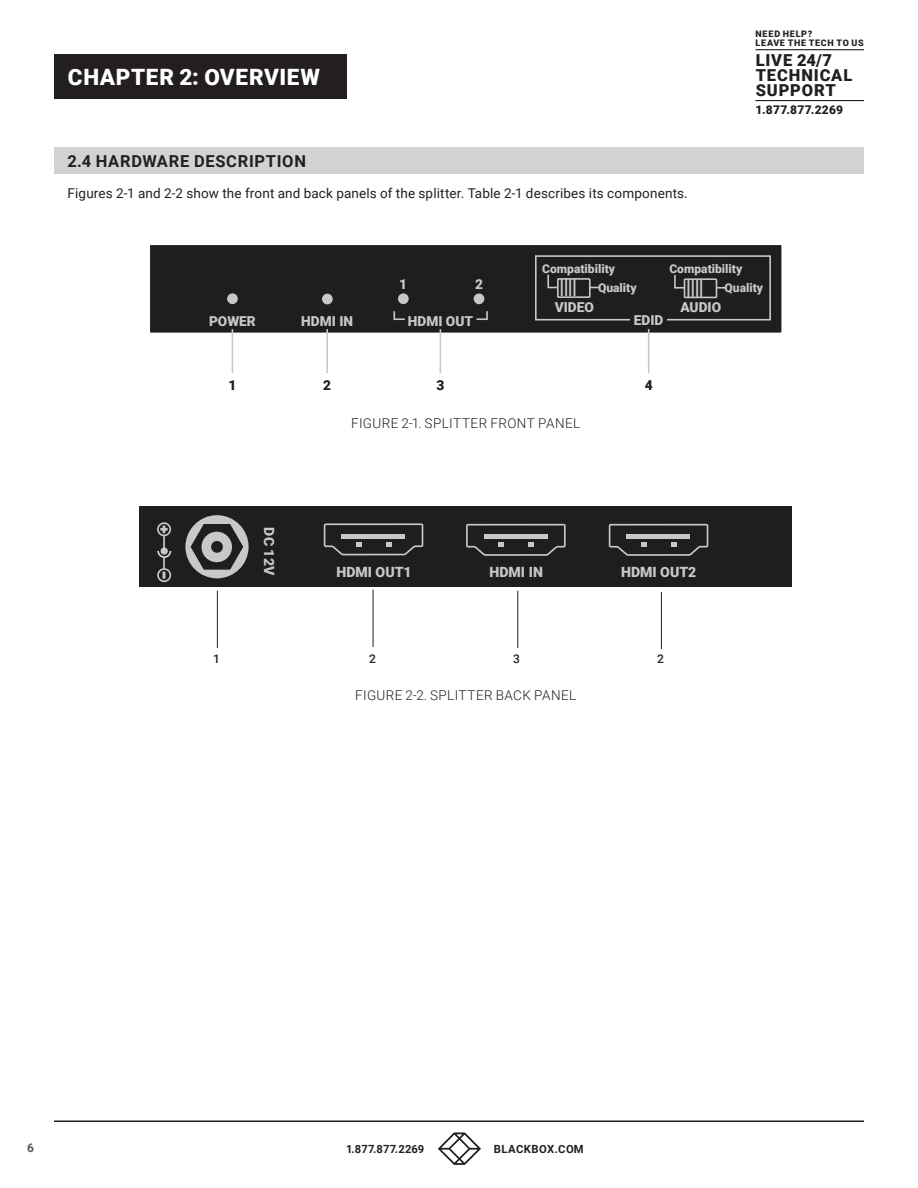
<style>
.page{position:relative;width:918px;height:1188px;background:#fff}
.page>*{position:absolute;margin:0;border:0;box-sizing:border-box;transform-origin:0 0}
.t1{font:500 23.85px "Roboto";color:#c7c8c9;scale:.63 1}
.t2{font:900 22.5px "Roboto";letter-spacing:.03em;color:#fff}
.t3{font:900 16.5px/15px "Roboto";letter-spacing:.05em;color:#231f20}
.t4{font:700 16.5px "Roboto";letter-spacing:.045em;color:#231f20}
.t5{font:900 14.1px "Roboto";color:#c7c8c9}
.t6{font:900 13.65px "Roboto";color:#c7c8c9}
.t7{font:900 13.65px "Roboto";color:#201d1e}
.t8{font:13.5px "Roboto";letter-spacing:.01em;color:#231f20}
.t9{font:300 13.5px "Roboto";letter-spacing:.03em;color:#231f20}
.t10{font:900 12.15px/18.9px "Roboto";color:#c7c8c9}
.t11{font:900 12px "Roboto";letter-spacing:.02em;color:#231f20}
.t12{font:500 12px "Roboto";color:#231f20}
.t13{font:700 12px "Roboto";color:#57585a}
.t14{font:700 11.25px "Roboto";letter-spacing:.02em;color:#231f20}
.t15{font:700 11.25px "Roboto";letter-spacing:.045em;color:#231f20}
.t16{font:900 9px/8.6px "Roboto";letter-spacing:.08em;color:#231f20}
</style>
<div class="page">
<hr style="left:54px;top:1120px;width:810px;height:2px;background:#231f20">
<svg style="left:438px;top:1132px;width:43px;height:33px"></svg>
<hr style="left:755px;top:49px;width:109px;height:1px;background:#231f20">
<hr style="left:755px;top:100px;width:109px;height:1px;background:#231f20">
<div style="left:54px;top:54px;width:293px;height:44px;background:#231f20"></div>
<div style="left:54px;top:148px;width:810px;height:26px;background:#d1d2d4"></div>
<div style="left:149px;top:244px;width:633px;height:89px;background:#201d1e"></div>
<div style="left:148px;top:243px;width:635px;height:91px;border:2px solid #fff"></div>
<div style="left:557px;top:278px;width:34px;height:20px;border:2px solid #c7c8c9"></div>
<div style="left:227px;top:293px;width:11px;height:11px;background:#c7c8c9;border-radius:50%"></div>
<div style="left:322px;top:294px;width:11px;height:10px;background:#c7c8c9;border-radius:50%"></div>
<div style="left:398px;top:293px;width:11px;height:11px;background:#c7c8c9;border-radius:50%"></div>
<div style="left:474px;top:293px;width:10px;height:11px;background:#c7c8c9;border-radius:50%"></div>
<svg style="left:476px;top:311px;width:12px;height:9px"></svg>
<svg style="left:393px;top:311px;width:12px;height:9px"></svg>
<svg style="left:547px;top:274px;width:12px;height:15px"></svg>
<div style="left:684px;top:278px;width:33px;height:20px;border:2px solid #c7c8c9"></div>
<svg style="left:716px;top:287px;width:10px;height:2px"></svg>
<svg style="left:674px;top:274px;width:12px;height:15px"></svg>
<div style="left:535px;top:255px;width:236px;height:66px;border:2px solid #c7c8c9"></div>
<div style="left:631px;top:313px;width:36px;height:13px;background:#201d1e"></div>
<hr style="left:232px;top:329px;width:1px;height:44px;background:#c7c8c9">
<hr style="left:326px;top:329px;width:2px;height:44px;background:#c7c8c9">
<hr style="left:440px;top:329px;width:1px;height:44px;background:#c7c8c9">
<hr style="left:648px;top:329px;width:1px;height:44px;background:#c7c8c9">
<div style="left:140px;top:506px;width:652px;height:80px;background:#201d1e"></div>
<div style="left:157px;top:522px;width:14px;height:14px;border:2px solid #c7c8c9;border-radius:50%"></div>
<div style="left:157px;top:568px;width:14px;height:14px;border:2px solid #c7c8c9;border-radius:50%"></div>
<svg style="left:157px;top:525px;width:15px;height:54px"></svg>
<div style="left:185px;top:515px;width:64px;height:63px;background:#c7c8c9;border-radius:50%"></div>
<svg style="left:191px;top:524px;width:52px;height:46px"></svg>
<div style="left:202px;top:532px;width:30px;height:30px;background:#c7c8c9;border-radius:50%"></div>
<div style="left:211px;top:541px;width:12px;height:12px;background:#201d1e;border-radius:50%"></div>
<svg style="left:466px;top:523px;width:100px;height:33px"></svg>
<svg style="left:323px;top:523px;width:101px;height:33px"></svg>
<svg style="left:608px;top:523px;width:101px;height:33px"></svg>
<hr style="left:217px;top:591px;width:1px;height:57px;background:#231f20">
<hr style="left:661px;top:592px;width:1px;height:57px;background:#231f20">
<hr style="left:518px;top:591px;width:1px;height:57px;background:#231f20">
<hr style="left:373px;top:590px;width:1px;height:57px;background:#231f20">
<h2 class="t2" style="left:68px;top:61px;width:254px">CHAPTER 2: OVERVIEW</h2>
<p class="t4" style="left:68px;top:149px;width:240px">2.4 HARDWARE DESCRIPTION</p>
<p class="t8" style="left:68px;top:183px;width:622px">Figures 2-1 and 2-2 show the front and back panels of the splitter. Table 2-1 describes its components.</p>
<p class="t16" style="left:756px;top:29px;width:110px">NEED HELP?<br>LEAVE THE TECH TO US</p>
<p class="t3" style="left:756px;top:52px;width:98px">LIVE 24/7<br>TECHNICAL<br>SUPPORT</p>
<p class="t11" style="left:755px;top:102px;width:89px">1.877.877.2269</p>
<p class="t6" style="left:209px;top:311px;width:48px">POWER</p>
<p class="t7" style="left:228px;top:376px;width:9px">1</p>
<p class="t6" style="left:399px;top:275px;width:9px">1</p>
<p class="t6" style="left:475px;top:275px;width:9px">2</p>
<p class="t6" style="left:301px;top:311px;width:53px">HDMI IN</p>
<p class="t6" style="left:408px;top:311px;width:67px">HDMI OUT</p>
<p class="t10" style="left:598px;top:258px;width:40px;text-indent:-56px">Compatibility<br>Quality</p>
<p class="t6" style="left:555px;top:298px;width:41px">VIDEO</p>
<p class="t10" style="left:725px;top:258px;width:40px;line-height:19.8px;text-indent:-55px">Compatibility<br>Quality</p>
<h1 class="t1" style="left:560px;top:271px;width:28px">IIII</h1>
<h1 class="t1" style="left:687px;top:272px;width:28px">IIII</h1>
<p class="t6" style="left:680px;top:298px;width:42px">AUDIO</p>
<p class="t6" style="left:634px;top:311px;width:31px">EDID</p>
<p class="t7" style="left:323px;top:376px;width:9px">2</p>
<p class="t7" style="left:436px;top:376px;width:9px">3</p>
<p class="t7" style="left:645px;top:376px;width:9px">4</p>
<p class="t9" style="left:351px;top:413px;width:231px">FIGURE 2-1. SPLITTER FRONT PANEL</p>
<p class="t5" style="left:279px;top:527px;width:49px;rotate:90deg">DC 12V</p>
<p class="t5" style="left:336px;top:563px;width:77px">HDMI OUT1</p>
<p class="t5" style="left:490px;top:562px;width:55px">HDMI IN</p>
<p class="t5" style="left:621px;top:562px;width:77px">HDMI OUT2</p>
<p class="t12" style="left:213px;top:650px;width:8px">1</p>
<p class="t12" style="left:369px;top:650px;width:8px">2</p>
<p class="t12" style="left:513px;top:650px;width:8px">3</p>
<p class="t12" style="left:657px;top:650px;width:8px">2</p>
<p class="t9" style="left:355px;top:686px;width:223px">FIGURE 2-2. SPLITTER BACK PANEL</p>
<p class="t13" style="left:27px;top:1139px;width:8px">6</p>
<p class="t14" style="left:346px;top:1141px;width:80px">1.877.877.2269</p>
<p class="t15" style="left:494px;top:1141px;width:91px">BLACKBOX.COM</p>
</div>
